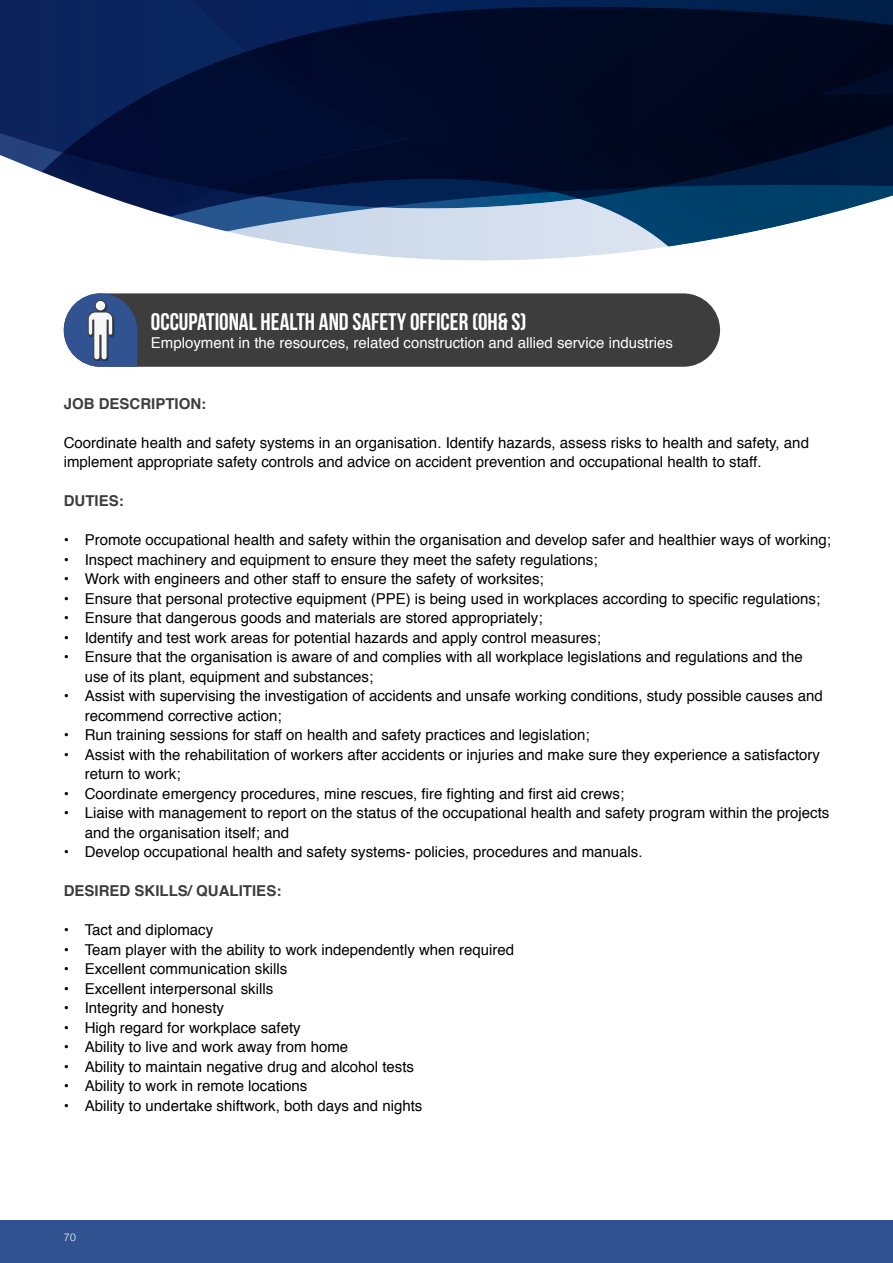
<style>
.page{position:relative;width:893px;height:1263px;background:#fff}
.page>*{position:absolute;margin:0;border:0;box-sizing:border-box;transform-origin:0 0}
.t1{font:24px "Bebas Neue";color:#fff}
.t2{font:15px/19.5px "Helvetica";color:#000}
.t3{font:15px "Helvetica";color:#fff}
.t4{font:700 15px "Helvetica";color:#3d3d3d}
.t5{font:300 10.5px "Helvetica";color:#fff}
</style>
<div class="page">
<div style="left:0;top:1220px;width:893px;height:43px;background:#315392"></div>
<svg style="left:0;top:0;width:893px;height:121px"></svg>
<svg style="left:0;top:121px;width:893px;height:246px"></svg>
<div style="left:64px;top:293px;width:656px;height:74px;background:#3d3d3d;border-radius:37px"></div>
<svg style="left:64px;top:293px;width:73px;height:74px"></svg>
<h1 class="t1" style="left:151px;top:309px;width:19px">OCCUPATIO</h1>
<h1 class="t1" style="left:229px;top:309px;width:52px">NAL HEALTHA</h1>
<h1 class="t1" style="left:329px;top:309px;width:99px">ND SAFETY OFFICER</h1>
<h1 class="t1" style="left:472px;top:309px;width:56px">(OH&amp; S)</h1>
<p class="t3" style="left:151px;top:332px;width:523px">Employment in the resources, related construction and allied service industries</p>
<p class="t4" style="left:64px;top:391px;width:144px">JOBDESCRIPTION:</p>
<p class="t2" style="left:64px;top:433px;width:747px">Coordinate health and safety systems in an organisation. Identify hazards, assess risks to health and safety, and implement appropriate safety controls and advice on accident prevention and occupational health to staff.</p>
<p class="t4" style="left:64px;top:489px;width:61px">DUTIES:</p>
<p class="t2" style="left:64px;top:531px;width:769px">• Promote occupational health and safety within the organisation and develop safer and healthier ways of working;</p>
<p class="t2" style="left:64px;top:550px;width:535px">• Inspect machinery and equipment to ensure they meet the safety regulations;</p>
<p class="t2" style="left:64px;top:570px;width:481px">• Work with engineers and other staff to ensure the safety of worksites;</p>
<p class="t2" style="left:64px;top:589px;width:758px">• Ensure that personal protective equipment (PPE) is being used in workplaces according to specific regulations;</p>
<p class="t2" style="left:64px;top:609px;width:480px">• Ensure that dangerous goods and materials are stored appropriately;</p>
<p class="t2" style="left:64px;top:628px;width:539px">• Identify and test work areas for potential hazards and apply control measures;</p>
<p class="t2" style="left:85px;top:648px;width:719px;text-indent:-21px">• Ensure that the organisation is aware of and complies with all workplace legislations and regulations and the use of its plant, equipment and substances;</p>
<p class="t2" style="left:85px;top:687px;width:739px;text-indent:-21px">• Assist with supervising the investigation of accidents and unsafe working conditions, study possible causes and recommend corrective action;</p>
<p class="t2" style="left:64px;top:726px;width:527px">• Run training sessions for staff on health and safety practices and legislation;</p>
<p class="t2" style="left:85px;top:745px;width:737px;text-indent:-21px">• Assist with the rehabilitation of workers after accidents or injuries and make sure they experience a satisfactory return to work;</p>
<p class="t2" style="left:64px;top:784px;width:562px">• Coordinate emergency procedures, mine rescues, fire fighting and first aid crews;</p>
<p class="t2" style="left:85px;top:804px;width:746px;text-indent:-21px">• Liaise with management to report on the status of the occupational health and safety program within the projects and the organisation itself; and</p>
<p class="t2" style="left:64px;top:843px;width:580px">• Develop occupational health and safety systems- policies, procedures and manuals.</p>
<p class="t4" style="left:64px;top:879px;width:219px">DESIRED SKILLS/ QUALITIES:</p>
<p class="t2" style="left:64px;top:921px;width:151px">• Tact and diplomacy</p>
<p class="t2" style="left:64px;top:940px;width:452px">• Team player with the ability to work independently when required</p>
<p class="t2" style="left:64px;top:960px;width:225px">• Excellent communication skills</p>
<p class="t2" style="left:64px;top:979px;width:211px">• Excellent interpersonal skills</p>
<p class="t2" style="left:64px;top:999px;width:162px">• Integrity and honesty</p>
<p class="t2" style="left:64px;top:1018px;width:238px">• High regard for workplace safety</p>
<p class="t2" style="left:64px;top:1038px;width:286px">• Ability to live and work away from home</p>
<p class="t2" style="left:64px;top:1057px;width:352px">• Ability to maintain negative drug and alcohol tests</p>
<p class="t2" style="left:64px;top:1077px;width:245px">• Ability to work in remote locations</p>
<p class="t2" style="left:64px;top:1096px;width:360px">• Ability to undertake shiftwork, both days and nights</p>
<p class="t5" style="left:64px;top:1230px;width:14px">70</p>
</div>
